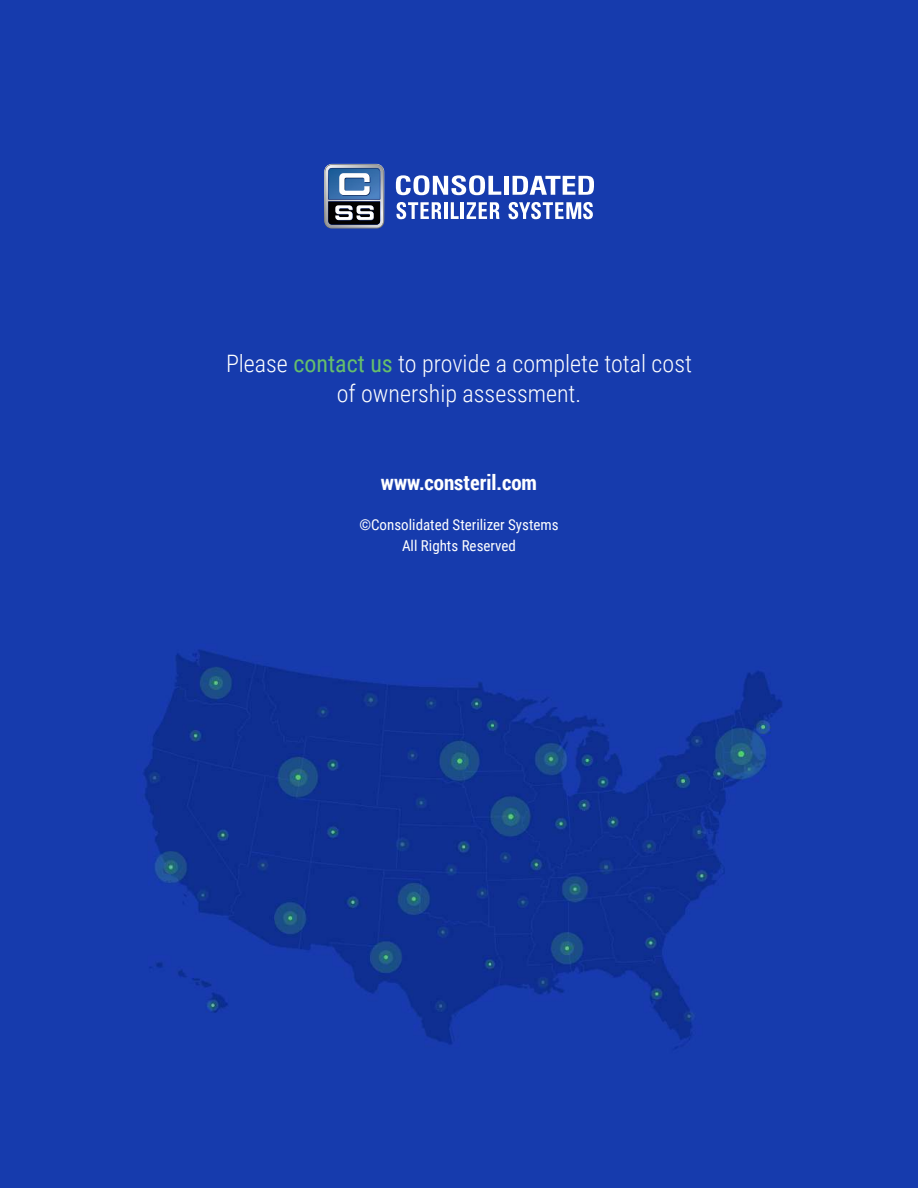
<style>
.page{position:relative;width:918px;height:1188px;background:#fff}
.page>*{position:absolute;margin:0;border:0;box-sizing:border-box;transform-origin:0 0}
.t1{font:300 24px/30px "Roboto Condensed";color:#fff;text-align:center}
.t2{font:700 21px "Roboto Condensed";color:#fff}
.t3{font:15px/21px "Roboto Condensed";color:#fff;text-align:center}
.s1{font-weight:400;color:#66bf6b}
</style>
<div class="page">
<img style="left:0;top:0;width:918px;height:1188px">
<svg style="left:324px;top:164px;width:60px;height:65px"></svg>
<svg style="left:396px;top:175px;width:105px;height:20px"></svg>
<div style="left:504px;top:176px;width:5px;height:19px;background:#fff"></div>
<svg style="left:513px;top:176px;width:81px;height:19px"></svg>
<svg style="left:396px;top:202px;width:45px;height:17px"></svg>
<hr style="left:444px;top:202px;width:3px;height:17px;background:#fff">
<svg style="left:451px;top:202px;width:8px;height:17px"></svg>
<hr style="left:461px;top:202px;width:3px;height:17px;background:#fff">
<svg style="left:467px;top:202px;width:32px;height:17px"></svg>
<svg style="left:508px;top:202px;width:85px;height:17px"></svg>
<p class="t1" style="left:226px;top:350px;width:468px">Please <span class="s1">contact us</span> to provide a complete total cost of ownership assessment.</p>
<p class="t2" style="left:381px;top:474px;width:158px">www.consteril.com</p>
<p class="t3" style="left:359px;top:515px;width:201px">©Consolidated Sterilizer Systems<br>All Rights Reserved</p>
</div>
